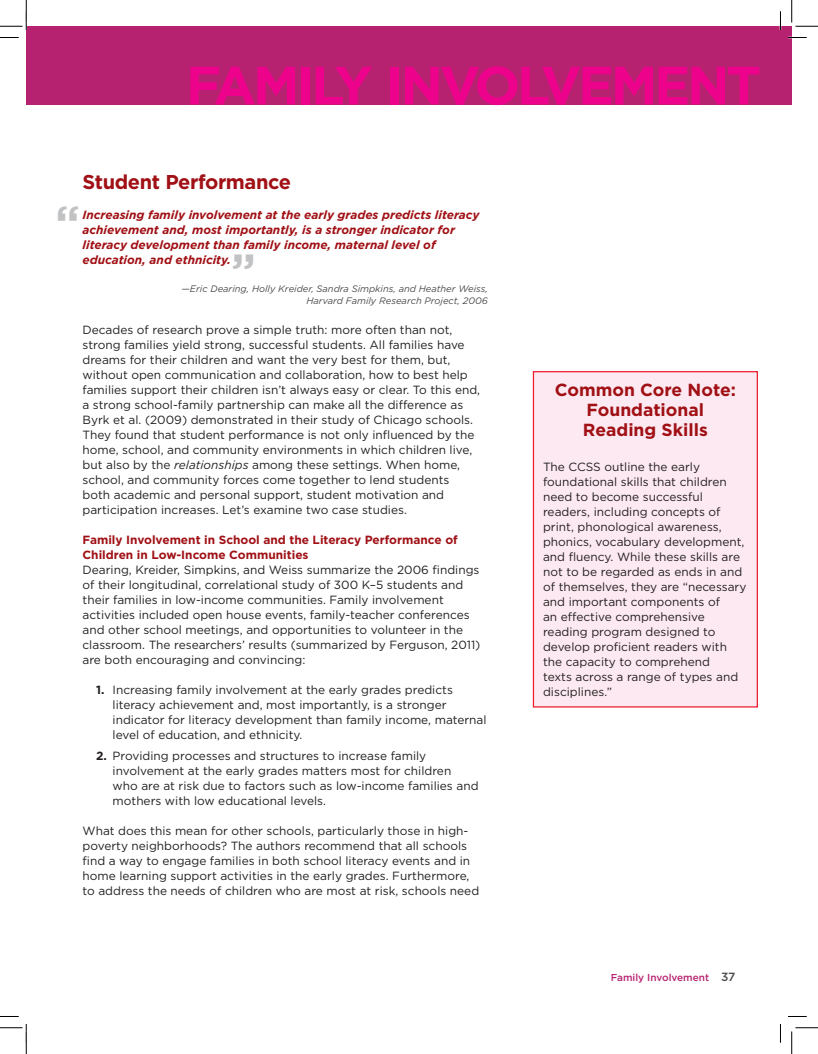
<style>
.page{position:relative;width:818px;height:1054px;background:#fff}
.page>*{position:absolute;margin:0;border:0;box-sizing:border-box;transform-origin:0 0}
.t1{font:700 53.75px "Gotham";letter-spacing:-.06em;color:#ed028c}
.t2{font:700 45px "Gotham";color:#c1c2c3}
.t3{font:700 20px "Gotham";letter-spacing:-.02em;color:#a01015}
.t4{font:700 17.5px/20px "Gotham";color:#a01015;text-align:center}
.t5{font:11.88px/15px "Gotham";color:#231f20}
.t6{font:italic 700 11.88px/15px "Gotham";color:#a01015}
.t7{font:700 11.88px/15px "Gotham";color:#a01015}
.t8{font:500 10px "Gotham";color:#b62270}
.t9{font:italic 9.38px/12.5px "Gotham";color:#4b4c4d;text-align:right}
.s1{font-style:italic}
.s2{font-weight:700}
.s3{font-size:11.88px;color:#4b4c4d}
</style>
<div class="page">
<div style="left:26px;top:26px;width:765px;height:79px;background:#b62270"></div>
<div style="left:533px;top:372px;width:224px;height:335px;background:#fce9f1"></div>
<div style="left:532px;top:371px;width:226px;height:336px;border:1px solid #ee1b2d"></div>
<svg style="left:0;top:37px;width:19px;height:1px"></svg>
<svg style="left:788px;top:37px;width:18px;height:1px"></svg>
<svg style="left:0;top:1016px;width:19px;height:1px"></svg>
<svg style="left:788px;top:1016px;width:18px;height:1px"></svg>
<svg style="left:779px;top:11px;width:2px;height:19px"></svg>
<svg style="left:780px;top:1024px;width:1px;height:18px"></svg>
<svg style="left:0;top:0;width:27px;height:30px"></svg>
<svg style="left:0;top:1024px;width:27px;height:30px"></svg>
<svg style="left:791px;top:0;width:27px;height:27px"></svg>
<svg style="left:791px;top:1027px;width:27px;height:27px"></svg>
<h1 class="t1" style="left:186px;top:54px;width:576px">FAMILY INVOLVEMENT</h1>
<h3 class="t3" style="left:82px;top:170px;width:210px">Student Performance</h3>
<p class="t6" style="left:82px;top:207px;width:398px">Increasing family involvement at the early grades predicts literacy achievement and, most importantly, is a stronger indicator for literacy development than family income, maternal level of education, and ethnicity.</p>
<p class="t9" style="left:181px;top:282px;width:308px">—Eric Dearing, Holly Kreider, Sandra Simpkins, and Heather Weiss,<br>Harvard Family Research Project, 2006</p>
<p class="t5" style="left:82px;top:322px;width:399px">Decades of research prove a simple truth: more often than not, strong families yield strong, successful students. All families have dreams for their children and want the very best for them, but, without open communication and collaboration, how to best help families support their children isn’t always easy or clear. To this end, a strong school-family partnership can make all the difference as Byrk et al. (2009) demonstrated in their study of Chicago schools.<br>They found that student performance is not only influenced by the home, school, and community environments in which children live, but also by the <span class="s1">relationships</span> among these settings. When home, school, and community forces come together to lend students<br>both academic and personal support, student motivation and participation increases. Let’s examine two case studies.</p>
<p class="t7" style="left:82px;top:532px;width:377px">Family Involvement in School and the Literacy Performance of<br>Children in Low-Income Communities</p>
<p class="t5" style="left:82px;top:562px;width:399px">Dearing, Kreider, Simpkins, and Weiss summarize the 2006 findings of their longitudinal, correlational study of 300 K–5 students and their families in low-income communities. Family involvement activities included open house events, family-teacher conferences and other school meetings, and opportunities to volunteer in the classroom. The researchers’ results (summarized by Ferguson, 2011) are both encouraging and convincing:</p>
<p class="t5" style="left:112px;top:682px;width:375px;text-indent:-16px"><span class="s2">1.</span> Increasing family involvement at the early grades predicts literacy achievement and, most importantly, is a stronger indicator for literacy development than family income, maternal level of education, and ethnicity.</p>
<p class="t5" style="left:112px;top:748px;width:367px;text-indent:-16px"><span class="s2">2.</span> Providing processes and structures to increase family involvement at the early grades matters most for children who are at risk due to factors such as low-income families and mothers with low educational levels.</p>
<p class="t5" style="left:82px;top:823px;width:398px">What does this mean for other schools, particularly those in high&shy;poverty neighborhoods? The authors recommend that all schools find a way to engage families in both school literacy events and in home learning support activities in the early grades. Furthermore, to address the needs of children who are most at risk, schools need</p>
<h2 class="t2" style="left:56px;top:196px;width:26px">“</h2>
<h2 class="t2" style="left:231px;top:244px;width:26px">”</h2>
<h3 class="t4" style="left:554px;top:379px;width:183px">Common Core Note:<br>Foundational<br>Reading Skills</h3>
<p class="t5" style="left:543px;top:459px;width:205px">The CCSS outline the early foundational skills that children need to become successful readers, including concepts of print, phonological awareness, phonics, vocabulary development, and fluency. While these skills are not to be regarded as ends in and of themselves, they are “necessary and important components of<br>an effective comprehensive reading program designed to develop proficient readers with the capacity to comprehend<br>texts across a range of types and disciplines.”</p>
<p class="t8" style="left:611px;top:972px;width:126px">Family Involvement <span class="s3">37</span></p>
</div>
